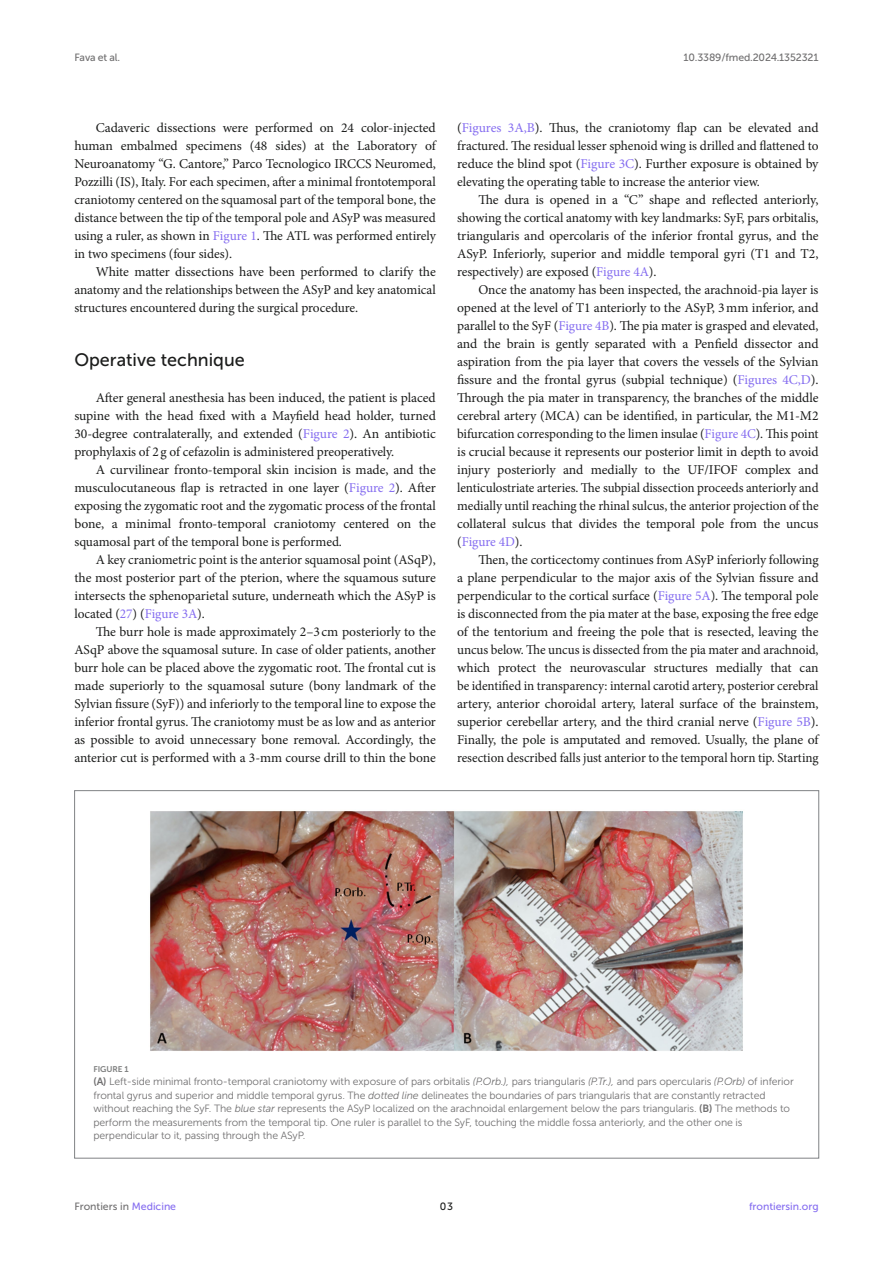
<style>
.page{position:relative;width:893px;height:1263px;background:#fff}
.page>*{position:absolute;margin:0;border:0;box-sizing:border-box;transform-origin:0 0}
.HEAD_2{font:18px "Museo Sans 500";color:#1b1c1b}
.TEXT{font:13.5px/18px "Minion Pro";letter-spacing:-.005em;color:#1b1c1b;text-align:justify}
.TEXT_FLUSH{font:13.5px/18px "Minion Pro";letter-spacing:-.005em;color:#1b1c1b;text-align:justify}
.FIG_LEG{font:10.5px/13.5px "Museo Sans 300";letter-spacing:-.01em;color:#706f70}
.t1{font:10.5px "Museo Sans 500";letter-spacing:-.015em;color:#706f70}
.t2{font:10.5px "Museo Sans 500";color:#856df0}
.t3{font:10.5px "Museo Sans 500";color:#1b1c1b}
.FIG_HD{font:8.25px "Museo Sans 700";letter-spacing:-.01em;color:#7e7f7f}
.s1{color:#856df0}
.s2{font-family:"Museo Sans 700"}
.s3{font-style:italic}
</style>
<div class="page">
<img style="left:150px;top:811px;width:593px;height:240px">
<p class="t1" style="left:74px;top:51px;width:47px">Fava et al.</p>
<p class="t1" style="left:684px;top:51px;width:136px">10.3389/fmed.2024.1352321</p>
<p class="TEXT" style="left:74px;top:119px;width:363px;text-indent:21px">Cadaveric dissections were performed on 24 color-injected human embalmed specimens (48 sides) at the Laboratory of Neuroanatomy “G. Cantore,” Parco Tecnologico IRCCS Neuromed, Pozzilli (IS), Italy. For each specimen, after a minimal frontotemporal craniotomy centered on the squamosal part of the temporal bone, the distance between the tip of the temporal pole and ASyP was measured using a ruler, as shown in <span class="s1">Figure 1</span>. The ATL was performed entirely in two specimens (four sides).</p>
<p class="TEXT" style="left:74px;top:263px;width:363px;text-indent:21px">White matter dissections have been performed to clarify the anatomy and the relationships between the ASyP and key anatomical structures encountered during the surgical procedure.</p>
<p class="HEAD_2" style="left:74px;top:350px;width:172px">Operative technique</p>
<p class="TEXT_FLUSH" style="left:74px;top:389px;width:363px;text-indent:21px">After general anesthesia has been induced, the patient is placed supine with the head fixed with a Mayfield head holder, turned 30-degree contralaterally, and extended (<span class="s1">Figure 2</span>). An antibiotic prophylaxis of 2g of cefazolin is administered preoperatively.</p>
<p class="TEXT" style="left:74px;top:461px;width:363px;text-indent:21px">A curvilinear fronto-temporal skin incision is made, and the musculocutaneous flap is retracted in one layer (<span class="s1">Figure 2</span>). After exposing the zygomatic root and the zygomatic process of the frontal bone, a minimal fronto-temporal craniotomy centered on the squamosal part of the temporal bone is performed.</p>
<p class="TEXT" style="left:74px;top:551px;width:363px;text-indent:21px">A key craniometric point is the anterior squamosal point (ASqP), the most posterior part of the pterion, where the squamous suture intersects the sphenoparietal suture, underneath which the ASyP is located (<span class="s1">27</span>) (<span class="s1">Figure 3A</span>).</p>
<p class="TEXT" style="left:74px;top:623px;width:363px;text-indent:21px">The burr hole is made approximately 2–3cm posteriorly to the ASqP above the squamosal suture. In case of older patients, another burr hole can be placed above the zygomatic root. The frontal cut is made superiorly to the squamosal suture (bony landmark of the Sylvian fissure (SyF)) and inferiorly to the temporal line to expose the inferior frontal gyrus. The craniotomy must be as low and as anterior as possible to avoid unnecessary bone removal. Accordingly, the anterior cut is performed with a 3-mm course drill to thin the bone</p>
<p class="TEXT" style="left:457px;top:119px;width:363px">(<span class="s1">Figures 3A,B</span>). Thus, the craniotomy flap can be elevated and fractured. The residual lesser sphenoid wing is drilled and flattened to reduce the blind spot (<span class="s1">Figure 3C</span>). Further exposure is obtained by elevating the operating table to increase the anterior view.</p>
<p class="TEXT" style="left:457px;top:191px;width:363px;text-indent:21px">The dura is opened in a “C” shape and reflected anteriorly, showing the cortical anatomy with key landmarks: SyF, pars orbitalis, triangularis and opercolaris of the inferior frontal gyrus, and the ASyP. Inferiorly, superior and middle temporal gyri (T1 and T2, respectively) are exposed (<span class="s1">Figure 4A</span>).</p>
<p class="TEXT" style="left:457px;top:281px;width:363px;text-indent:21px">Once the anatomy has been inspected, the arachnoid-pia layer is opened at the level of T1 anteriorly to the ASyP, 3mm inferior, and parallel to the SyF (<span class="s1">Figure 4B</span>). The pia mater is grasped and elevated, and the brain is gently separated with a Penfield dissector and aspiration from the pia layer that covers the vessels of the Sylvian fissure and the frontal gyrus (subpial technique) (<span class="s1">Figures 4C,D</span>).<br>Through the pia mater in transparency, the branches of the middle cerebral artery (MCA) can be identified, in particular, the M1-M2 bifurcation corresponding to the limen insulae (<span class="s1">Figure 4C</span>). This point is crucial because it represents our posterior limit in depth to avoid injury posteriorly and medially to the UF/IFOF complex and lenticulostriate arteries. The subpial dissection proceeds anteriorly and medially until reaching the rhinal sulcus, the anterior projection of the collateral sulcus that divides the temporal pole from the uncus (<span class="s1">Figure 4D</span>).</p>
<p class="TEXT" style="left:457px;top:551px;width:363px;text-indent:21px">Then, the corticectomy continues from ASyP inferiorly following a plane perpendicular to the major axis of the Sylvian fissure and perpendicular to the cortical surface (<span class="s1">Figure 5A</span>). The temporal pole is disconnected from the pia mater at the base, exposing the free edge of the tentorium and freeing the pole that is resected, leaving the uncus below. The uncus is dissected from the pia mater and arachnoid, which protect the neurovascular structures medially that can be identified in transparency: internal carotid artery, posterior cerebral artery, anterior choroidal artery, lateral surface of the brainstem, superior cerebellar artery, and the third cranial nerve (<span class="s1">Figure 5B</span>).<br>Finally, the pole is amputated and removed. Usually, the plane of resection described falls just anterior to the temporal horn tip. Starting</p>
<p class="FIG_HD" style="left:94px;top:1064px;width:37px">FIGURE 1</p>
<p class="FIG_LEG" style="left:94px;top:1075px;width:702px"><span class="s2">(A)</span> Left-side minimal fronto-temporal craniotomy with exposure of pars orbitalis <span class="s3">(P.Orb.),</span> pars triangularis <span class="s3">(P.Tr.),</span> and pars opercularis <span class="s3">(P.Orb)</span> of inferior frontal gyrus and superior and middle temporal gyrus. The <span class="s3">dotted line</span> delineates the boundaries of pars triangularis that are constantly retracted without reaching the SyF. The <span class="s3">blue star</span> represents the ASyP localized on the arachnoidal enlargement below the pars triangularis. <span class="s2">(B)</span> The methods to perform the measurements from the temporal tip. One ruler is parallel to the SyF, touching the middle fossa anteriorly, and the other one is perpendicular to it, passing through the ASyP.</p>
<p class="t1" style="left:74px;top:1200px;width:103px">Frontiers in <span class="s1">Medicine</span></p>
<p class="t3" style="left:440px;top:1200px;width:15px">03</p>
<p class="t2" style="left:749px;top:1200px;width:71px">frontiersin.org</p>
</div>
